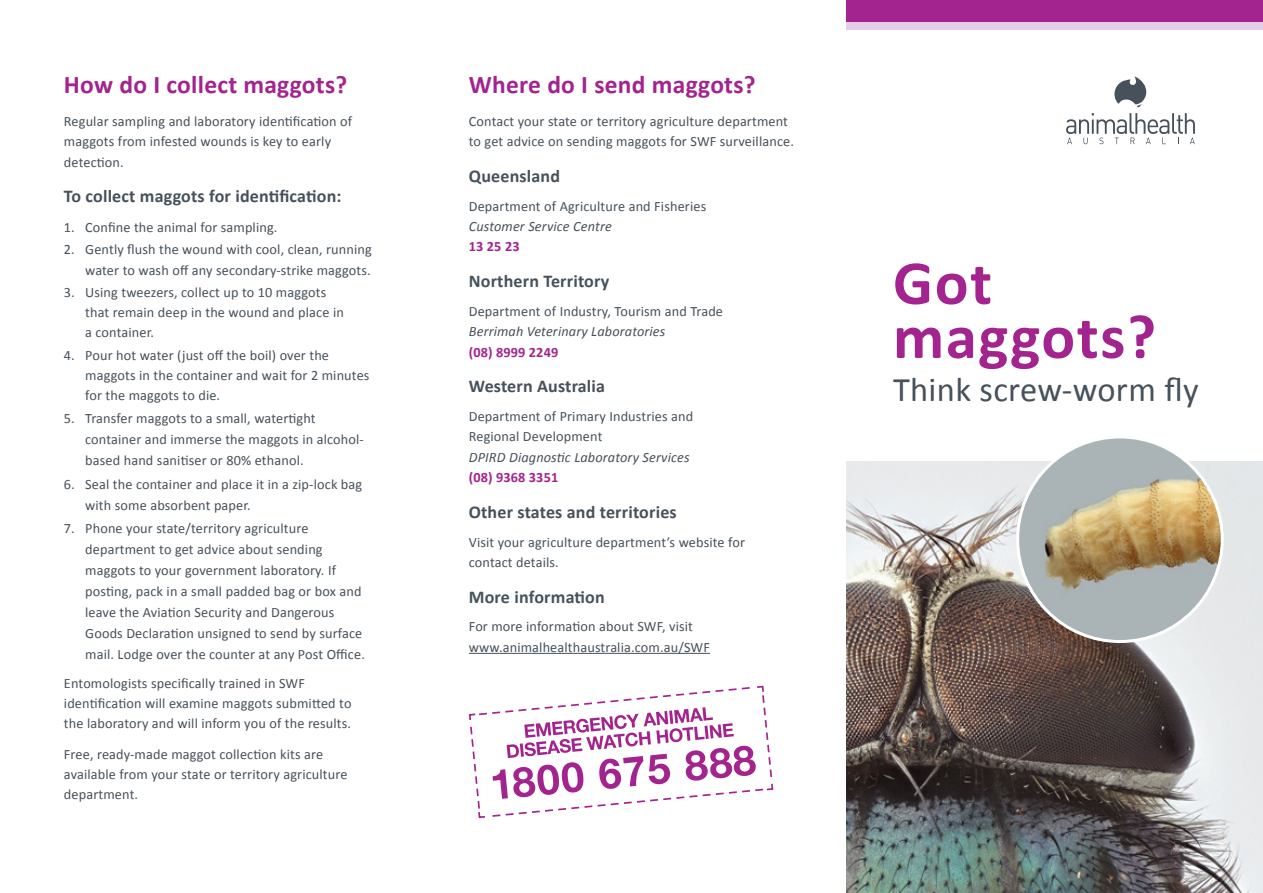
<style>
.page{position:relative;width:1263px;height:893px;background:#fff}
.page>*{position:absolute;margin:0;border:0;box-sizing:border-box;transform-origin:0 0}
.t1{font:700 63px/54px "Calibri";letter-spacing:.025em;color:#a3238f}
.t2{font:34.5px "Calibri";letter-spacing:.01em;color:#46515b}
.t3{font:700 25.5px "Calibri";letter-spacing:.01em;color:#a3238f}
.t4{font:700 18px "Calibri";letter-spacing:.01em;color:#46515b}
.t5{font:14.25px/20.2px "Calibri";letter-spacing:.01em;color:#46515b}
.t6{font:italic 14.25px "Calibri";letter-spacing:.01em;color:#46515b}
.t7{font:700 14.25px "Calibri";letter-spacing:.01em;color:#a3238f}
</style>
<div class="page">
<div style="left:846px;top:0;width:417px;height:30px;background:#e4cee4"></div>
<div style="left:846px;top:0;width:417px;height:21px;background:#a3238f"></div>
<svg style="left:1066px;top:76px;width:129px;height:68px"></svg>
<hr style="left:469px;top:653px;width:241px;height:1px;background:#46515b">
<img style="left:846px;top:461px;width:417px;height:432px">
<img style="left:1018px;top:437px;width:204px;height:204px;border-radius:102px">
<svg style="left:468px;top:685px;width:306px;height:134px"></svg>
<h3 class="t3" style="left:64px;top:68px;width:285px">How do I collect maggots?</h3>
<p class="t5" style="left:64px;top:110px;width:290px">Regular sampling and laboratory identification of maggots from infested wounds is key to early detection.</p>
<p class="t4" style="left:64px;top:185px;width:279px">To collect maggots for identification:</p>
<p class="t5" style="left:64px;top:216px;width:215px">1. Confine the animal for sampling.</p>
<p class="t5" style="left:64px;top:239px;width:309px;text-align:right">2. Gently flush the wound with cool, clean, running water to wash off any secondary-strike maggots.</p>
<p class="t5" style="left:85px;top:281px;width:260px;text-indent:-21px">3. Using tweezers, collect up to 10 maggots that remain deep in the wound and place in a container.</p>
<p class="t5" style="left:85px;top:344px;width:286px;text-indent:-21px">4. Pour hot water (just off the boil) over the maggots in the container and wait for 2 minutes for the maggots to die.</p>
<p class="t5" style="left:85px;top:407px;width:280px;line-height:21px;text-indent:-21px">5. Transfer maggots to a small, watertight container and immerse the maggots in alcohol&shy;based hand sanitiser or 80% ethanol.</p>
<p class="t5" style="left:85px;top:473px;width:279px;line-height:21px;text-indent:-21px">6. Seal the container and place it in a zip-lock bag with some absorbent paper.</p>
<p class="t5" style="left:85px;top:517px;width:281px;line-height:21px;text-indent:-21px">7. Phone your state/territory agriculture department to get advice about sending maggots to your government laboratory. If posting, pack in a small padded bag or box and leave the Aviation Security and Dangerous Goods Declaration unsigned to send by surface mail. Lodge over the counter at any Post Office.</p>
<p class="t5" style="left:64px;top:672px;width:289px">Entomologists specifically trained in SWF identification will examine maggots submitted to the laboratory and will inform you of the results.</p>
<p class="t5" style="left:64px;top:743px;width:285px">Free, ready-made maggot collection kits are available from your state or territory agriculture department.</p>
<h3 class="t3" style="left:469px;top:68px;width:288px">Where do I send maggots?</h3>
<p class="t5" style="left:469px;top:110px;width:327px">Contact your state or territory agriculture department to get advice on sending maggots for SWF surveillance.</p>
<p class="t4" style="left:469px;top:165px;width:93px">Queensland</p>
<p class="t5" style="left:469px;top:195px;width:239px">Department of Agriculture and Fisheries</p>
<p class="t6" style="left:469px;top:217px;width:145px">Customer Service Centre</p>
<p class="t7" style="left:469px;top:238px;width:52px">13 25 23</p>
<p class="t4" style="left:469px;top:270px;width:142px">Northern Territory</p>
<p class="t5" style="left:469px;top:301px;width:256px">Department of Industry, Tourism and Trade</p>
<p class="t6" style="left:469px;top:322px;width:198px">Berrimah Veterinary Laboratories</p>
<p class="t7" style="left:469px;top:343px;width:91px">(08) 8999 2249</p>
<p class="t4" style="left:469px;top:375px;width:138px">Western Australia</p>
<p class="t5" style="left:469px;top:406px;width:226px">Department of Primary Industries and<br>Regional Development</p>
<p class="t6" style="left:469px;top:447px;width:222px">DPIRD Diagnostic Laboratory Services</p>
<p class="t7" style="left:469px;top:468px;width:91px">(08) 9368 3351</p>
<p class="t4" style="left:469px;top:500px;width:209px">Other states and territories</p>
<p class="t5" style="left:469px;top:531px;width:278px">Visit your agriculture department’s website for contact details.</p>
<p class="t4" style="left:469px;top:585px;width:137px">More information</p>
<p class="t5" style="left:469px;top:616px;width:243px">For more information about SWF, visit www.animalhealthaustralia.com.au/SWF</p>
<h1 class="t1" style="left:893px;top:256px;width:265px">Got maggots?</h1>
<h2 class="t2" style="left:893px;top:368px;width:307px">Think screw-worm fly</h2>
</div>
